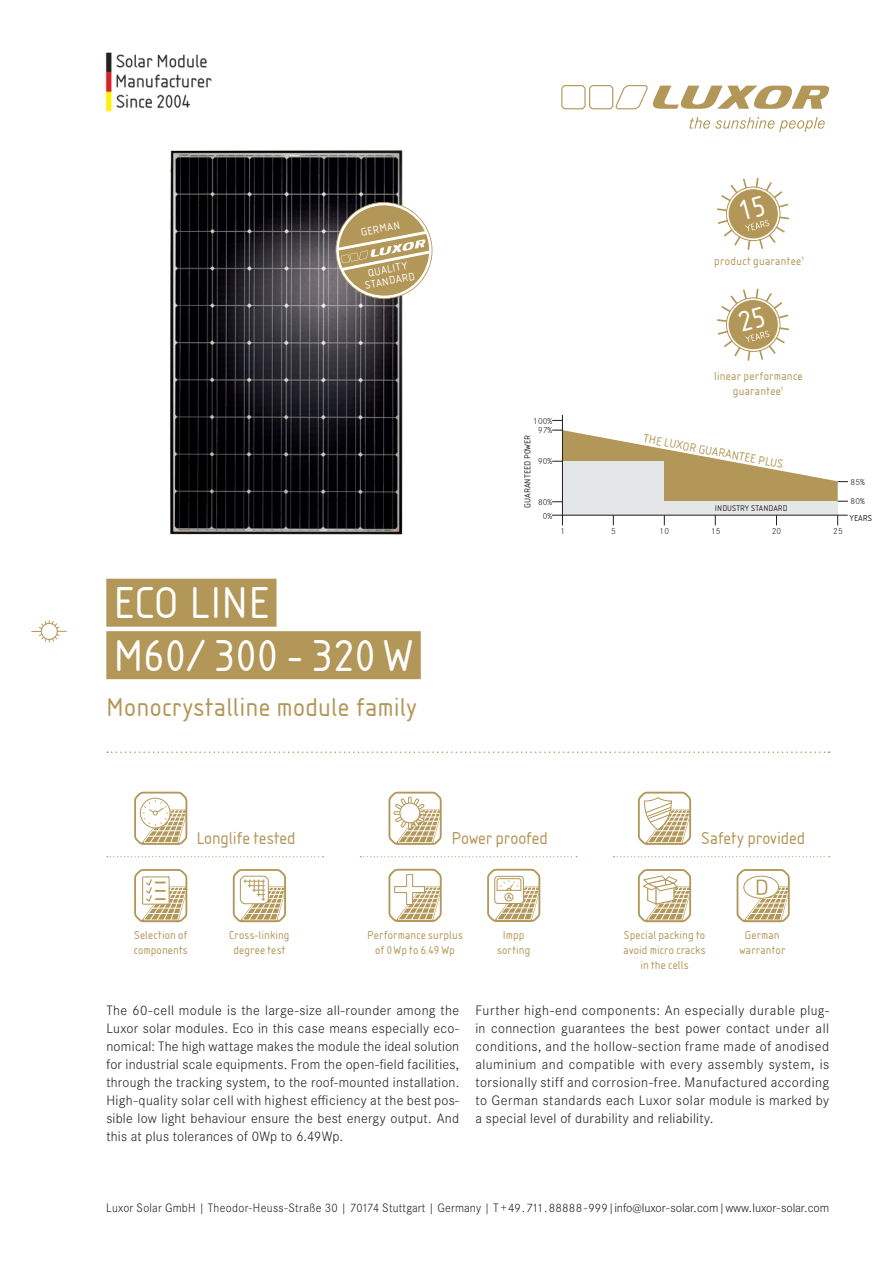
<style>
.page{position:relative;width:893px;height:1263px;background:#fff}
.page>*{position:absolute;margin:0;border:0;box-sizing:border-box;transform-origin:0 0}
.t1{font:46.5px/52.5px "Isonorm D";letter-spacing:.01em;color:#fff}
.t2{font:27px "Isonorm D";letter-spacing:.015em;color:#b39758}
.t3{font:18px "Isonorm D";color:#b39758}
.t4{font:300 14.25px/18px "Corporate S";letter-spacing:.015em;color:#231f20;text-align:justify}
.t5{font:300 12.75px "Corporate S";letter-spacing:.015em;color:#231f20;scale:.95 1}
.t6{font:12.45px "Isonorm D";color:#b39758}
.t7{font:12px/15px "Isonorm D";letter-spacing:.015em;color:#b39758;text-align:center}
.t8{font:11.4px/11.4px "Isonorm D";color:#fff;text-align:center}
.t9{font:300 9px "Corporate S";letter-spacing:.01em;color:#231f20}
.t10{font:9px "Isonorm D";letter-spacing:.01em;color:#231f20}
.t11{font:8.55px "Isonorm D";letter-spacing:.01em;color:#231f20}
.s1{font-size:12.6px}
</style>
<div class="page">
<svg style="left:31px;top:620px;width:36px;height:23px"></svg>
<svg style="left:107px;top:751px;width:722px;height:2px"></svg>
<svg style="left:690px;top:117px;width:135px;height:15px"></svg>
<svg style="left:561px;top:85px;width:269px;height:24px"></svg>
<svg style="left:107px;top:856px;width:217px;height:1px"></svg>
<svg style="left:134px;top:791px;width:54px;height:54px"></svg>
<svg style="left:232px;top:869px;width:54px;height:54px"></svg>
<svg style="left:134px;top:869px;width:54px;height:54px"></svg>
<svg style="left:614px;top:856px;width:216px;height:1px"></svg>
<svg style="left:638px;top:791px;width:54px;height:54px"></svg>
<svg style="left:638px;top:869px;width:54px;height:54px"></svg>
<svg style="left:736px;top:869px;width:54px;height:54px"></svg>
<svg style="left:360px;top:856px;width:217px;height:1px"></svg>
<svg style="left:388px;top:791px;width:54px;height:54px"></svg>
<svg style="left:388px;top:868px;width:54px;height:54px"></svg>
<svg style="left:487px;top:868px;width:54px;height:54px"></svg>
<div style="left:562px;top:461px;width:102px;height:54px;background:#e5e6e8"></div>
<div style="left:661px;top:501px;width:177px;height:14px;background:#e5e6e8"></div>
<hr style="left:562px;top:415px;width:1px;height:110px;background:#231f20">
<hr style="left:552px;top:515px;width:296px;height:1px;background:#231f20">
<svg style="left:552px;top:430px;width:296px;height:73px"></svg>
<div style="left:106px;top:579px;width:171px;height:48px;background:#b39758"></div>
<div style="left:106px;top:631px;width:315px;height:48px;background:#b39758"></div>
<img style="left:170px;top:150px;width:233px;height:385px">
<svg style="left:330px;top:201px;width:103px;height:99px"></svg>
<img style="left:105px;top:52px;width:106px;height:60px">
<svg style="left:717px;top:177px;width:73px;height:73px"></svg>
<svg style="left:717px;top:288px;width:73px;height:73px"></svg>
<p class="t8" style="left:360px;top:227px;width:41px;rotate:-11deg">GERMAN</p>
<p class="t8" style="left:362px;top:269px;width:52px;rotate:-11deg">QUALITY<br>STANDARD</p>
<h1 class="t1" style="left:113px;top:577px;width:302px">ECO LINE<br>M60/ 300 - 320 W</h1>
<h2 class="t2" style="left:106px;top:692px;width:312px">Monocrystalline module family</h2>
<p class="t7" style="left:714px;top:253px;width:91px">product guarantee<sup>1</sup></p>
<p class="t9" style="left:533px;top:414px;width:21px">100%</p>
<p class="t9" style="left:538px;top:424px;width:16px">97%</p>
<p class="t10" style="left:523px;top:508px;width:75px;rotate:-90deg">GUARANTEED POWER</p>
<p class="t9" style="left:538px;top:455px;width:16px">90%</p>
<p class="t9" style="left:538px;top:496px;width:16px">80%</p>
<p class="t9" style="left:543px;top:509px;width:11px">0%</p>
<p class="t7" style="left:714px;top:368px;width:90px">linear performance guarantee<sup>1</sup></p>
<p class="t6" style="left:645px;top:431px;width:144px;rotate:11deg">THE LUXOR GUARANTEE PLUS</p>
<p class="t11" style="left:715px;top:504px;width:74px">INDUSTRY STANDARD</p>
<p class="t9" style="left:851px;top:475px;width:16px">85%</p>
<p class="t9" style="left:851px;top:495px;width:16px">80%</p>
<p class="t10" style="left:849px;top:513px;width:24px">YEARS</p>
<p class="t9" style="left:560px;top:525px;width:6px">1</p>
<p class="t9" style="left:611px;top:525px;width:6px">5</p>
<p class="t9" style="left:660px;top:525px;width:11px">10</p>
<p class="t9" style="left:711px;top:525px;width:11px">15</p>
<p class="t9" style="left:772px;top:525px;width:11px">20</p>
<p class="t9" style="left:833px;top:525px;width:11px">25</p>
<p class="t3" style="left:196px;top:828px;width:101px">Longlife tested</p>
<p class="t3" style="left:451px;top:828px;width:98px">Power proofed</p>
<p class="t3" style="left:701px;top:828px;width:105px">Safety provided</p>
<p class="t7" style="left:134px;top:928px;width:56px;text-align:left">Selection of components</p>
<p class="t7" style="left:623px;top:928px;width:84px">Special packing to avoid micro cracks in the cells</p>
<p class="t7" style="left:739px;top:928px;width:47px">German warrantor</p>
<p class="t7" style="left:229px;top:928px;width:62px">Cross-linking degree test</p>
<p class="t7" style="left:367px;top:928px;width:97px">Performance surplus of 0Wp to 6.49 Wp</p>
<p class="t7" style="left:497px;top:928px;width:35px">Impp sorting</p>
<p class="t4" style="left:106px;top:1000px;width:354px">The 60-cell module is the large-size all-rounder among the Luxor solar modules. Eco in this case means especially eco&shy;nomical: The high wattage makes the module the ideal solution for industrial scale equipments. From the open-field facilities, through the tracking system, to the roof-mounted installation.<br>High-quality solar cell with highest efficiency at the best pos&shy;sible low light behaviour ensure the best energy output. And this at plus tolerances of 0Wp to 6.49Wp.</p>
<p class="t4" style="left:475px;top:1000px;width:355px">Further high-end components: An especially durable plug&shy;in connection guarantees the best power contact under all conditions, and the hollow-section frame made of anodised aluminium and compatible with every assembly system, is torsionally stiff and corrosion-free. Manufactured according to German standards each Luxor solar module is marked by a special level of durability and reliability.</p>
<p class="t5" style="left:106px;top:1199px;width:762px">Luxor Solar GmbH | Theodor-Heuss-Straße 30 | <span class="s1">70174</span> Stuttgart | Germany | T+<span class="s1">49.711.88 888-999</span> | info@luxor-solar.com | www.luxor-solar.com</p>
</div>
